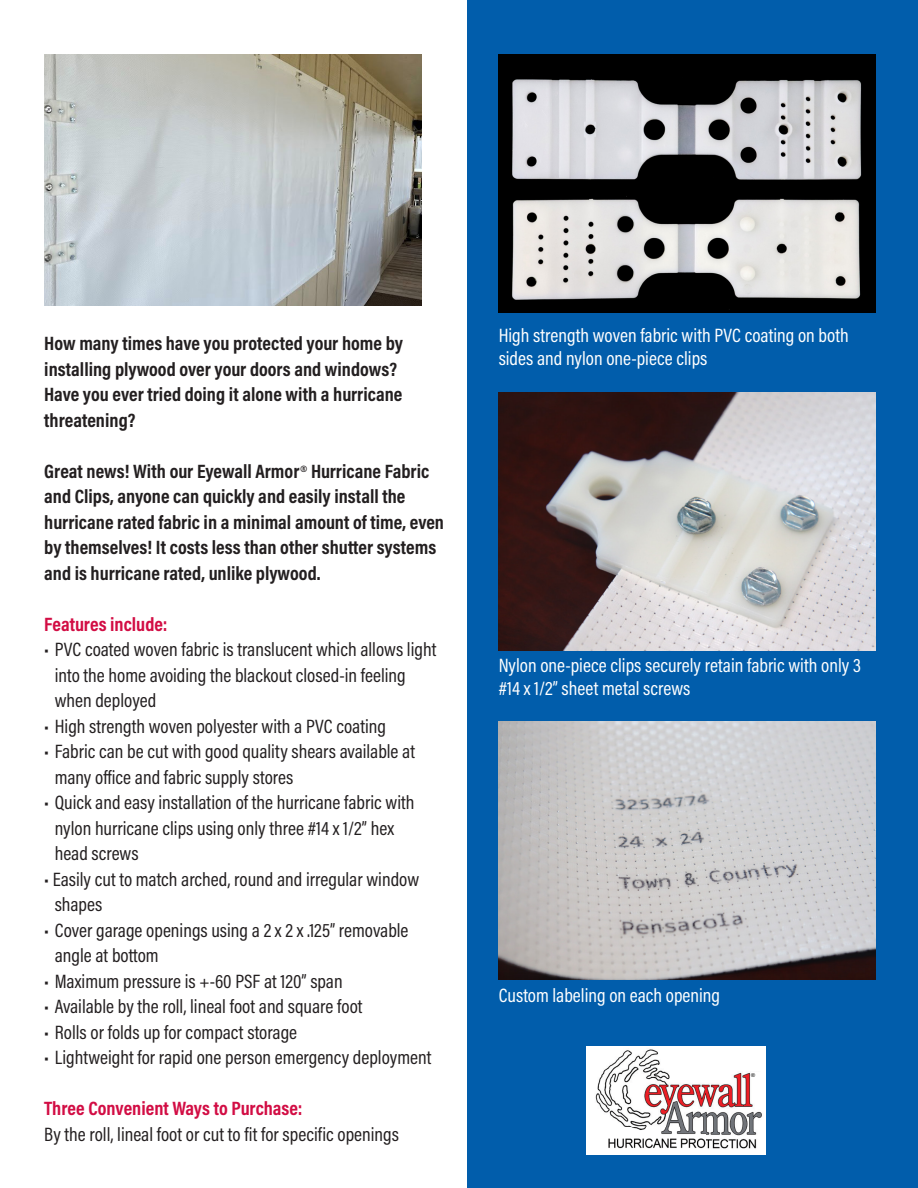
<style>
.page{position:relative;width:918px;height:1188px;background:#fff}
.page>*{position:absolute;margin:0;border:0;box-sizing:border-box;transform-origin:0 0}
.t1{font:19.5px/25.5px "Acumin Pro Cond";color:#231f20}
.t2{font:700 19.5px/25.5px "Acumin Pro Cond";color:#231f20}
.t3{font:19.5px/23.4px "Acumin Pro Cond";color:#fff}
.t4{font:700 19.5px "Acumin Pro Cond";color:#d20d44}
.t5{font:5.4px "Arial";color:#040503}
</style>
<div class="page">
<div style="left:468px;top:0;width:450px;height:1188px;background:#015dab"></div>
<img style="left:499px;top:54px;width:377px;height:258px">
<img style="left:44px;top:54px;width:377px;height:252px">
<img style="left:499px;top:392px;width:377px;height:258px">
<img style="left:499px;top:721px;width:377px;height:258px">
<img style="left:586px;top:1046px;width:179px;height:109px">
<div style="left:751px;top:1072px;width:10px;height:6px;background:#fff"></div>
<p class="t2" style="left:44px;top:330px;width:360px">How many times have you protected your home by installing plywood over your doors and windows?<br>Have you ever tried doing it alone with a hurricane threatening?</p>
<p class="t2" style="left:44px;top:458px;width:401px">Great news! With our Eyewall Armor<sup>®</sup> Hurricane Fabric and Clips, anyone can quickly and easily install the hurricane rated fabric in a minimal amount of time, even by themselves! It costs less than other shutter systems and is hurricane rated, unlike plywood.</p>
<p class="t4" style="left:44px;top:611px;width:125px">Features include:</p>
<p class="t1" style="left:55px;top:636px;width:383px;text-indent:-10px">• PVC coated woven fabric is translucent which allows light into the home avoiding the blackout closed-in feeling when deployed</p>
<p class="t1" style="left:44px;top:713px;width:343px">• High strength woven polyester with a PVC coating</p>
<p class="t1" style="left:55px;top:738px;width:362px;text-indent:-10px">• Fabric can be cut with good quality shears available at many office and fabric supply stores</p>
<p class="t1" style="left:55px;top:789px;width:361px;text-indent:-10px">• Quick and easy installation of the hurricane fabric with nylon hurricane clips using only three #14 x 1/2” hex head screws</p>
<p class="t1" style="left:55px;top:866px;width:366px;text-indent:-10px">• Easily cut to match arched, round and irregular window shapes</p>
<p class="t1" style="left:55px;top:917px;width:355px;text-indent:-10px">• Cover garage openings using a 2 x 2 x .125” removable angle at bottom</p>
<p class="t1" style="left:44px;top:968px;width:300px">• Maximum pressure is +-60 PSF at 120” span</p>
<p class="t1" style="left:44px;top:993px;width:320px">• Available by the roll, lineal foot and square foot</p>
<p class="t1" style="left:44px;top:1019px;width:254px">• Rolls or folds up for compact storage</p>
<p class="t1" style="left:44px;top:1044px;width:389px">• Lightweight for rapid one person emergency deployment</p>
<p class="t4" style="left:44px;top:1096px;width:260px">Three Convenient Ways to Purchase:</p>
<p class="t1" style="left:44px;top:1121px;width:356px">By the roll, lineal foot or cut to fit for specific openings</p>
<p class="t3" style="left:499px;top:323px;width:351px">High strength woven fabric with PVC coating on both sides and nylon one-piece clips</p>
<p class="t3" style="left:499px;top:653px;width:364px">Nylon one-piece clips securely retain fabric with only 3 #14 x 1/2” sheet metal screws</p>
<p class="t3" style="left:499px;top:983px;width:223px">Custom labeling on each opening</p>
<p class="t5" style="left:751px;top:1072px;width:5px">®</p>
</div>
